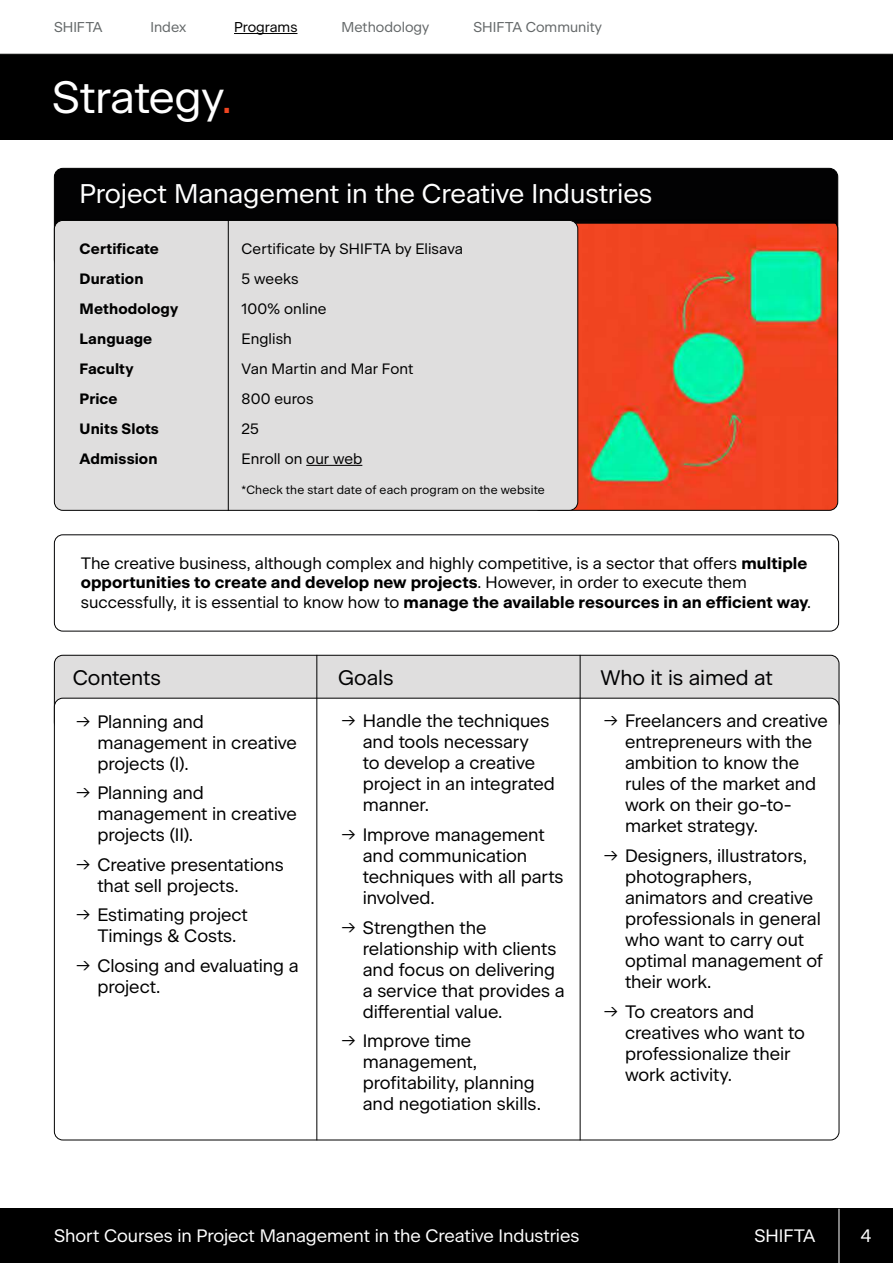
<style>
.page{position:relative;width:893px;height:1263px;background:#fff}
.page>*{position:absolute;margin:0;border:0;box-sizing:border-box;transform-origin:0 0}
.t1{font:45px "Beausite Classic Clear";letter-spacing:-.015em;color:#fff}
.t2{font:27px "Beausite Classic Clear";letter-spacing:-.005em;color:#fff}
.t3{font:21px "Beausite Classic Clear";letter-spacing:-.005em;color:#020203}
.t4{font:18px/21px "Beausite Classic Clear";letter-spacing:-.005em;color:#000}
.t5{font:18px "Beausite Classic Clear";letter-spacing:-.005em;color:#fff}
.t6{font:700 16.5px/19.8px "Beausite Classic";color:#000}
.t7{font:16.5px "Beausite Classic Clear";color:#000}
.t8{font:15px "Beausite Classic Clear";color:#000}
.t9{font:700 15px "Beausite Classic";letter-spacing:.005em;color:#000}
.t10{font:14.25px "Beausite Classic Clear";color:#646869}
.t11{font:14.25px "Beausite Classic Clear";color:#000}
.t12{font:12px "Beausite Classic Clear";letter-spacing:.015em;color:#000}
.s1{color:#f04521}
.s2{font-family:"Beausite Classic";font-weight:700}
.s3{font-family:"Beausite Classic Clear";font-weight:400}
.s4{font-family:"Beausite Classic";font-weight:300}
</style>
<div class="page">
<div style="left:0;top:55px;width:893px;height:85px;background:#000"></div>
<hr style="left:0;top:54px;width:893px;height:1px;background:#1d1e1c">
<div style="left:0;top:1209px;width:893px;height:54px;background:#000"></div>
<hr style="left:839px;top:1209px;width:1px;height:54px;background:#fff">
<hr style="left:234px;top:33px;width:63px;height:1px;background:#000">
<div style="left:54px;top:534px;width:785px;height:97px;border:1px solid #020203;border-radius:9px"></div>
<div style="left:54px;top:168px;width:784px;height:100px;background:#020203;border-radius:9px"></div>
<div style="left:54px;top:168px;width:784px;height:101px;border:1px solid #000;border-radius:9px"></div>
<img style="left:574px;top:224px;width:264px;height:286px">
<div style="left:54px;top:220px;width:524px;height:290px;background:#dfdede;border-radius:9px"></div>
<div style="left:54px;top:220px;width:524px;height:291px;border:1px solid #000;border-radius:9px"></div>
<hr style="left:306px;top:465px;width:56px;height:1px;background:#000">
<hr style="left:228px;top:220px;width:1px;height:291px;background:#000">
<div style="left:54px;top:655px;width:785px;height:76px;background:#dfdede;border-radius:9px"></div>
<div style="left:54px;top:655px;width:785px;height:76px;border:1px solid #000;border-radius:9px"></div>
<div style="left:54px;top:698px;width:785px;height:442px;background:#fff;border-radius:9px"></div>
<hr style="left:316px;top:655px;width:1px;height:485px;background:#000">
<hr style="left:580px;top:655px;width:1px;height:485px;background:#000">
<p class="t10" style="left:54px;top:16px;width:50px">SHIFTA</p>
<p class="t10" style="left:150px;top:16px;width:37px">Index</p>
<p class="t11" style="left:234px;top:16px;width:65px">Programs</p>
<p class="t10" style="left:342px;top:16px;width:89px">Methodology</p>
<p class="t10" style="left:473px;top:16px;width:130px">SHIFTA Community</p>
<h1 class="t1" style="left:52px;top:63px;width:181px">Strategy<span class="s1">.</span></h1>
<h2 class="t2" style="left:80px;top:173px;width:574px">Project Management in the Creative Industries</h2>
<p class="t9" style="left:80px;top:237px;width:81px">Certificate</p>
<p class="t8" style="left:242px;top:237px;width:223px">Certificate by SHIFTA by Elisava</p>
<p class="t9" style="left:80px;top:267px;width:65px">Duration</p>
<p class="t8" style="left:242px;top:267px;width:58px">5 weeks</p>
<p class="t9" style="left:80px;top:297px;width:100px">Methodology</p>
<p class="t8" style="left:242px;top:297px;width:86px">100% online</p>
<p class="t9" style="left:80px;top:327px;width:74px">Language</p>
<p class="t8" style="left:242px;top:327px;width:52px">English</p>
<p class="t9" style="left:80px;top:357px;width:55px">Faculty</p>
<p class="t8" style="left:242px;top:357px;width:173px">Van Martin and Mar Font</p>
<p class="t9" style="left:80px;top:387px;width:39px">Price</p>
<p class="t8" style="left:242px;top:387px;width:73px">800 euros</p>
<p class="t9" style="left:80px;top:417px;width:81px">Units Slots</p>
<p class="t8" style="left:242px;top:417px;width:19px">25</p>
<p class="t9" style="left:80px;top:447px;width:79px">Admission</p>
<p class="t8" style="left:242px;top:447px;width:122px">Enroll on our web</p>
<p class="t12" style="left:242px;top:481px;width:305px">*Check the start date of each program on the website</p>
<p class="t7" style="left:81px;top:550px;width:728px">The creative business, although complex and highly competitive, is a sector that offers <span class="s2">multiple</span></p>
<p class="t6" style="left:81px;top:571px;width:732px">opportunities to create and develop new projects<span class="s3">. However, in order to execute them successfully, it is essential to know how to</span> manage the available resources in an efficient way<span class="s3">.</span></p>
<p class="t3" style="left:73px;top:661px;width:90px">Contents</p>
<p class="t4" style="left:97px;top:709px;width:201px;text-indent:-21px"><span class="s4">→</span> Planning and management in creative projects (I).</p>
<p class="t4" style="left:97px;top:781px;width:201px;text-indent:-21px"><span class="s4">→</span> Planning and management in creative projects (II).</p>
<p class="t4" style="left:97px;top:852px;width:188px;text-indent:-21px"><span class="s4">→</span> Creative presentations that sell projects.</p>
<p class="t4" style="left:76px;top:903px;width:173px;text-align:center"><span class="s4">→</span> Estimating project<br>Timings &amp; Costs.</p>
<p class="t4" style="left:97px;top:953px;width:203px;text-indent:-21px"><span class="s4">→</span> Closing and evaluating a project.</p>
<p class="t3" style="left:338px;top:661px;width:57px">Goals</p>
<p class="t4" style="left:363px;top:709px;width:194px;text-indent:-21px"><span class="s4">→</span> Handle the techniques and tools necessary<br>to develop a creative project in an integrated manner.</p>
<p class="t4" style="left:363px;top:823px;width:202px;text-indent:-21px"><span class="s4">→</span> Improve management and communication techniques with all parts involved.</p>
<p class="t4" style="left:363px;top:915px;width:203px;text-indent:-21px"><span class="s4">→</span> Strengthen the relationship with clients and focus on delivering a service that provides a differential value.</p>
<p class="t4" style="left:363px;top:1029px;width:180px;text-indent:-21px"><span class="s4">→</span> Improve time management, profitability, planning and negotiation skills.</p>
<p class="t3" style="left:600px;top:661px;width:174px">Who it is aimed at</p>
<p class="t4" style="left:625px;top:709px;width:204px;text-indent:-21px"><span class="s4">→</span> Freelancers and creative entrepreneurs with the ambition to know the rules of the market and work on their go-to&shy;market strategy.</p>
<p class="t4" style="left:625px;top:844px;width:199px;text-indent:-21px"><span class="s4">→</span> Designers, illustrators, photographers, animators and creative professionals in general who want to carry out optimal management of their work.</p>
<p class="t4" style="left:625px;top:999px;width:181px;text-indent:-21px"><span class="s4">→</span> To creators and creatives who want to professionalize their work activity.</p>
<p class="t5" style="left:54px;top:1222px;width:527px">Short Courses in Project Management in the Creative Industries</p>
<p class="t5" style="left:754px;top:1222px;width:63px">SHIFTA</p>
<p class="t5" style="left:861px;top:1222px;width:12px">4</p>
</div>
